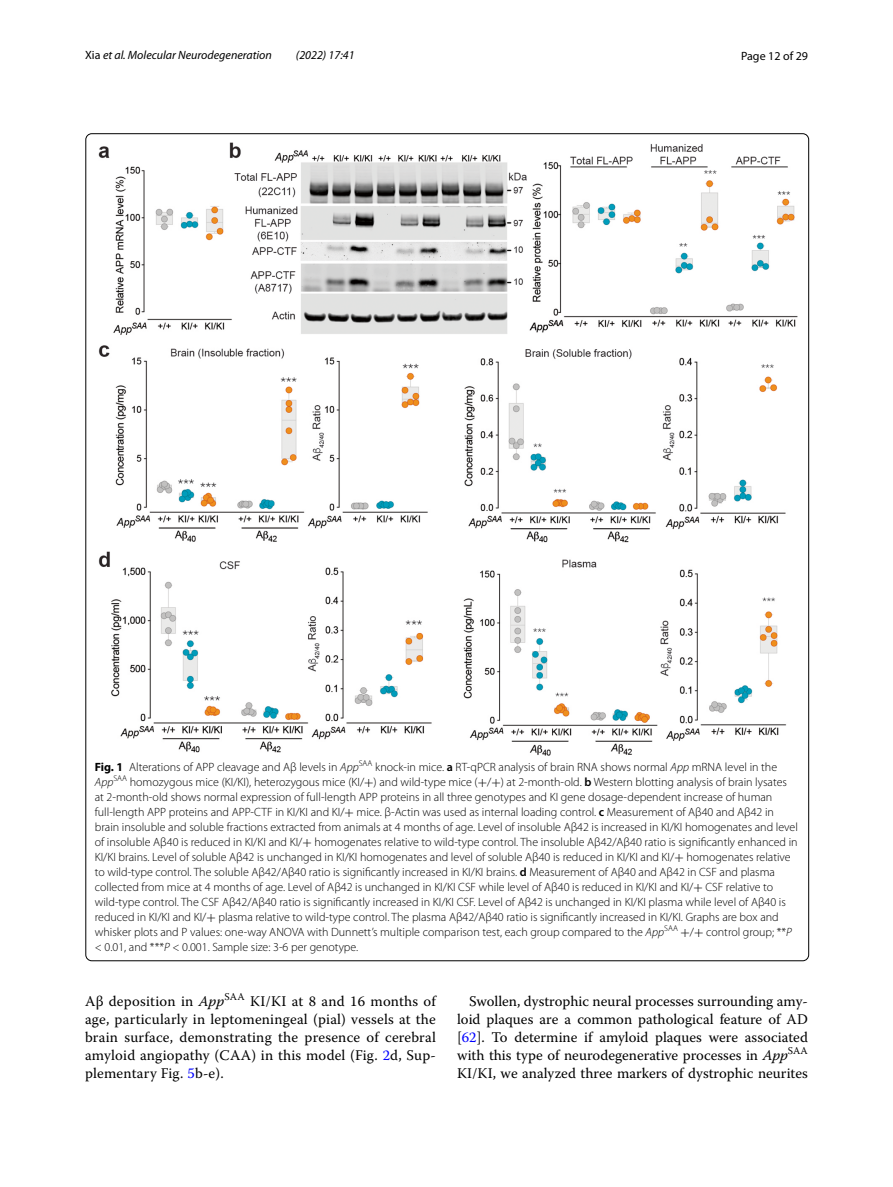
<style>
.page{position:relative;width:893px;height:1187px;background:#fff}
.page>*{position:absolute;margin:0;border:0;box-sizing:border-box;transform-origin:0 0}
.t1{font:14.7px/18px "Warnock Pro";letter-spacing:.005em;color:#000;text-align:justify}
.t2{font:300 12px/15px "Myriad Pro";color:#000}
.t3{font:italic 12px "Myriad Pro";color:#000}
.t4{font:12px "Myriad Pro";color:#000}
.s1{font-style:normal}
.s2{font-weight:700}
.s3{font-style:italic}
.s4{font-weight:600}
.s5{font-family:"MTSY";font-weight:400}
.s6{color:#00f}
</style>
<div class="page">
<img style="left:98px;top:143px;width:699px;height:612px">
<p class="t3" style="left:85px;top:48px;width:188px"><span class="s1">Xia</span> et al. Molecular Neurodegeneration</p>
<p class="t3" style="left:296px;top:48px;width:60px">(2022) 17:41</p>
<p class="t4" style="left:741px;top:48px;width:68px">Page 12 of 29</p>
<p class="t2" style="left:95px;top:759px;width:705px"><span class="s2">Fig. 1</span> Alterations of APP cleavage and Aβ levels in <span class="s3">App</span><sup>SAA</sup> knock-in mice. <span class="s4">a</span> RT-qPCR analysis of brain RNA shows normal <span class="s3">App</span> mRNA level in the <span class="s3">App</span><sup>SAA</sup> homozygous mice (KI/KI), heterozygous mice (KI/<span class="s5">+</span>) and wild-type mice (<span class="s5">+</span>/<span class="s5">+</span>) at 2-month-old. <span class="s4">b</span> Western blotting analysis of brain lysates at 2-month-old shows normal expression of full-length APP proteins in all three genotypes and KI gene dosage-dependent increase of human full-length APP proteins and APP-CTF in KI/KI and KI/<span class="s5">+</span> mice. β-Actin was used as internal loading control. <span class="s4">c</span> Measurement of Aβ40 and Aβ42 in brain insoluble and soluble fractions extracted from animals at 4 months of age. Level of insoluble Aβ42 is increased in KI/KI homogenates and level of insoluble Aβ40 is reduced in KI/KI and KI/<span class="s5">+</span> homogenates relative to wild-type control. The insoluble Aβ42/Aβ40 ratio is significantly enhanced in KI/KI brains. Level of soluble Aβ42 is unchanged in KI/KI homogenates and level of soluble Aβ40 is reduced in KI/KI and KI/<span class="s5">+</span> homogenates relative to wild-type control. The soluble Aβ42/Aβ40 ratio is significantly increased in KI/KI brains. <span class="s4">d</span> Measurement of Aβ40 and Aβ42 in CSF and plasma collected from mice at 4 months of age. Level of Aβ42 is unchanged in KI/KI CSF while level of Aβ40 is reduced in KI/KI and KI/<span class="s5">+</span> CSF relative to wild-type control. The CSF Aβ42/Aβ40 ratio is significantly increased in KI/KI CSF. Level of Aβ42 is unchanged in KI/KI plasma while level of Aβ40 is reduced in KI/KI and KI/<span class="s5">+</span> plasma relative to wild-type control. The plasma Aβ42/Aβ40 ratio is significantly increased in KI/KI. Graphs are box and whisker plots and P values: one-way ANOVA with Dunnett’s multiple comparison test, each group compared to the <span class="s3">App</span><sup>SAA</sup> <span class="s5">+</span>/<span class="s5">+</span> control group; **<span class="s3">P </span>&lt; 0.01, and ***<span class="s3">P</span> &lt; 0.001. Sample size: 3-6 per genotype.</p>
<p class="t1" style="left:85px;top:992px;width:352px">Aβ deposition in <span class="s3">App</span><sup>SAA</sup> KI/KI at 8 and 16 months of age, particularly in leptomeningeal (pial) vessels at the brain surface, demonstrating the presence of cerebral amyloid angiopathy (CAA) in this model (Fig. <span class="s6">2</span>d, Sup&shy;plementary Fig. <span class="s6">5</span>b-e).</p>
<p class="t1" style="left:457px;top:992px;width:352px;text-indent:12px">Swollen, dystrophic neural processes surrounding amy&shy;loid plaques are a common pathological feature of AD [<span class="s6">62</span>]. To determine if amyloid plaques were associated with this type of neurodegenerative processes in <span class="s3">App</span><sup>SAA </sup>KI/KI, we analyzed three markers of dystrophic neurites</p>
</div>
